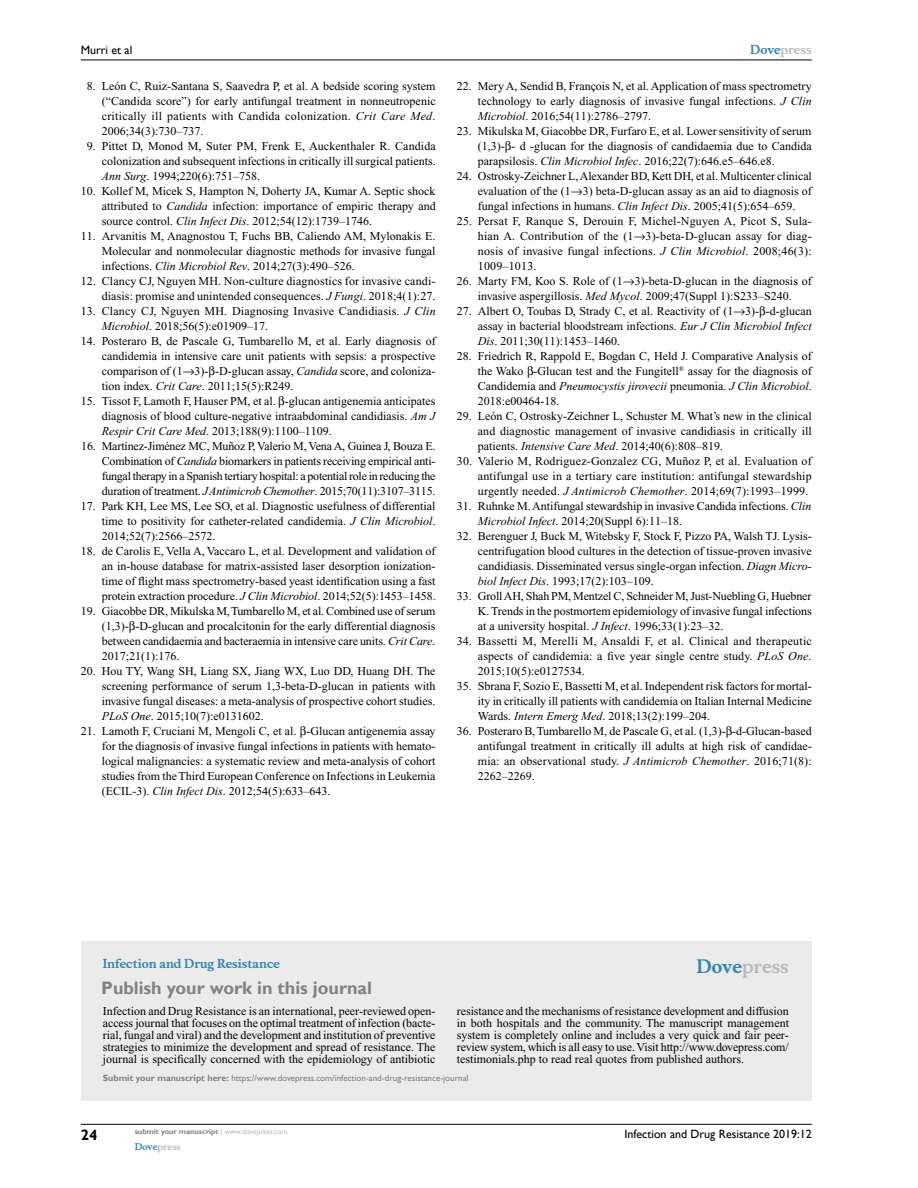
<style>
.page{position:relative;width:918px;height:1188px;background:#fff}
.page>*{position:absolute;margin:0;border:0;box-sizing:border-box;transform-origin:0 0}
.t1{font:700 18px "Gill Sans";color:#808285}
.t2{font:700 18px "Musee";color:#b8babc}
.t3{font:700 15px "Gill Sans";color:#000}
.t4{font:12px/15px "Times New Roman";color:#000;text-align:justify}
.t5{font:12px "Gill Sans";color:#000}
.t6{font:700 12px "Musee";color:#3785ad}
.t7{font:700 12px "Musee";color:#b8babc}
.t8{font:9px "Gill Sans";color:#808285}
.t9{font:700 9px "Musee";color:#b8babc}
.t10{font:700 7.5px "Gill Sans";color:#808285}
.s1{font-style:italic}
.s2{color:#3785ad}
.s3{font-weight:700}
.s4{font-weight:400;color:#b8babc}
</style>
<div class="page">
<div style="left:81px;top:941px;width:731px;height:160px;background:#ebebec"></div>
<hr style="left:81px;top:1124px;width:731px;height:1px;background:#000">
<hr style="left:81px;top:60px;width:731px;height:1px;background:#000">
<p class="t5" style="left:81px;top:43px;width:53px">Murri et al</p>
<p class="t4" style="left:102px;top:79px;width:335px;text-indent:-15px">8. León C, Ruiz-Santana S, Saavedra P, et al. A bedside scoring system (“Candida score”) for early antifungal treatment in nonneutropenic critically ill patients with Candida colonization. <span class="s1">Crit Care Med</span>.<br>2006;34(3):730–737.</p>
<p class="t4" style="left:102px;top:139px;width:335px;text-indent:-15px">9. Pittet D, Monod M, Suter PM, Frenk E, Auckenthaler R. Candida colonization and subsequent infections in critically ill surgical patients.<br><span class="s1">Ann Surg</span>. 1994;220(6):751–758.</p>
<p class="t4" style="left:102px;top:184px;width:336px;text-indent:-21px">10. Kollef M, Micek S, Hampton N, Doherty JA, Kumar A. Septic shock attributed to <span class="s1">Candida</span> infection: importance of empiric therapy and source control. <span class="s1">Clin Infect Dis</span>. 2012;54(12):1739–1746.</p>
<p class="t4" style="left:102px;top:229px;width:335px;text-indent:-21px">11. Arvanitis M, Anagnostou T, Fuchs BB, Caliendo AM, Mylonakis E.<br>Molecular and nonmolecular diagnostic methods for invasive fungal infections. <span class="s1">Clin Microbiol Rev</span>. 2014;27(3):490–526.</p>
<p class="t4" style="left:81px;top:274px;width:356px;text-align:right">12. Clancy CJ, Nguyen MH. Non-culture diagnostics for invasive candi&shy;diasis: promise and unintended consequences. <span class="s1">J Fungi</span>. 2018;4(1):27.</p>
<p class="t4" style="left:102px;top:304px;width:335px;text-indent:-21px">13. Clancy CJ, Nguyen MH. Diagnosing Invasive Candidiasis. <span class="s1">J Clin<br>Microbiol</span>. 2018;56(5):e01909–17.</p>
<p class="t4" style="left:102px;top:334px;width:335px;text-indent:-21px">14. Posteraro B, de Pascale G, Tumbarello M, et al. Early diagnosis of candidemia in intensive care unit patients with sepsis: a prospective comparison of (1→3)- -D-glucan assay, <span class="s1">Candida</span> score, and coloniza&shy;tion index. <span class="s1">Crit Care</span>. 2011;15(5):R249.</p>
<p class="t4" style="left:102px;top:394px;width:335px;text-indent:-21px">15. Tissot F, Lamoth F, Hauser PM, et al. -glucan antigenemia anticipates diagnosis of blood culture-negative intraabdominal candidiasis. <span class="s1">Am J Respir Crit Care Med</span>. 2013;188(9):1100–1109.</p>
<p class="t4" style="left:102px;top:439px;width:335px;text-indent:-20px">16. Martínez-Jiménez MC, Muñoz P, Valerio M, Vena A, Guinea J, Bouza E.<br>Combination of <span class="s1">Candida</span> biomarkers in patients receiving empirical anti&shy;fungal therapy in a Spanish tertiary hospital: a potential role in reducing the duration of treatment. <span class="s1">J Antimicrob Chemother</span>. 2015;70(11):3107–3115.</p>
<p class="t4" style="left:102px;top:499px;width:335px;text-indent:-21px">17. Park KH, Lee MS, Lee SO, et al. Diagnostic usefulness of differential time to positivity for catheter-related candidemia. <span class="s1">J Clin Microbiol</span>.<br>2014;52(7):2566–2572.</p>
<p class="t4" style="left:102px;top:544px;width:335px;text-indent:-21px">18. de Carolis E, Vella A, Vaccaro L, et al. Development and validation of an in-house database for matrix-assisted laser desorption ionization&shy;time of flight mass spectrometry-based yeast identification using a fast protein extraction procedure. <span class="s1">J Clin Microbiol</span>. 2014;52(5):1453–1458.</p>
<p class="t4" style="left:102px;top:604px;width:335px;text-indent:-21px">19. Giacobbe DR, Mikulska M, Tumbarello M, et al. Combined use of serum (1,3)- -D-glucan and procalcitonin for the early differential diagnosis between candidaemia and bacteraemia in intensive care units. <span class="s1">Crit Care</span>.<br>2017;21(1):176.</p>
<p class="t4" style="left:102px;top:664px;width:335px;text-indent:-21px">20. Hou TY, Wang SH, Liang SX, Jiang WX, Luo DD, Huang DH. The screening performance of serum 1,3-beta-D-glucan in patients with invasive fungal diseases: a meta-analysis of prospective cohort studies.<br><span class="s1">PLoS One</span>. 2015;10(7):e0131602.</p>
<p class="t4" style="left:102px;top:724px;width:335px;text-indent:-21px">21. Lamoth F, Cruciani M, Mengoli C, et al. -Glucan antigenemia assay for the diagnosis of invasive fungal infections in patients with hemato&shy;logical malignancies: a systematic review and meta-analysis of cohort studies from the Third European Conference on Infections in Leukemia (ECIL-3). <span class="s1">Clin Infect Dis</span>. 2012;54(5):633–643.</p>
<p class="t7" style="left:750px;top:43px;width:63px"><span class="s2">Dove</span>press</p>
<p class="t4" style="left:478px;top:79px;width:335px;text-indent:-21px">22. Mery A, Sendid B, François N, et al. Application of mass spectrometry technology to early diagnosis of invasive fungal infections. <span class="s1">J Clin Microbiol</span>. 2016;54(11):2786–2797.</p>
<p class="t4" style="left:478px;top:124px;width:335px;text-indent:-21px">23. Mikulska M, Giacobbe DR, Furfaro E, et al. Lower sensitivity of serum (1,3)- - d -glucan for the diagnosis of candidaemia due to Candida parapsilosis. <span class="s1">Clin Microbiol Infec</span>. 2016;22(7):646.e5–646.e8.</p>
<p class="t4" style="left:478px;top:169px;width:336px;text-indent:-21px">24. Ostrosky-Zeichner L, Alexander BD, Kett DH, et al. Multicenter clinical evaluation of the (1→3) beta-D-glucan assay as an aid to diagnosis of fungal infections in humans. <span class="s1">Clin Infect Dis</span>. 2005;41(5):654–659.</p>
<p class="t4" style="left:478px;top:214px;width:335px;text-indent:-21px">25. Persat F, Ranque S, Derouin F, Michel-Nguyen A, Picot S, Sula&shy;hian A. Contribution of the (1→3)-beta-D-glucan assay for diag&shy;nosis of invasive fungal infections. <span class="s1">J Clin Microbiol</span>. 2008;46(3):<br>1009–1013.</p>
<p class="t4" style="left:457px;top:274px;width:356px;text-align:center">26. Marty FM, Koo S. Role of (1→3)-beta-D-glucan in the diagnosis of invasive aspergillosis. <span class="s1">Med Mycol</span>. 2009;47(Suppl 1):S233–S240.</p>
<p class="t4" style="left:478px;top:304px;width:335px;text-indent:-21px">27. Albert O, Toubas D, Strady C, et al. Reactivity of (1→3)- -d-glucan assay in bacterial bloodstream infections. <span class="s1">Eur J Clin Microbiol Infect Dis</span>. 2011;30(11):1453–1460.</p>
<p class="t4" style="left:478px;top:349px;width:335px;text-indent:-21px">28. Friedrich R, Rappold E, Bogdan C, Held J. Comparative Analysis of the Wako -Glucan test and the Fungitell<sup>®</sup> assay for the diagnosis of Candidemia and <span class="s1">Pneumocystis jirovecii</span> pneumonia. <span class="s1">J Clin Microbiol</span>.<br>2018:e00464-18.</p>
<p class="t4" style="left:478px;top:409px;width:336px;text-indent:-21px">29. León C, Ostrosky-Zeichner L, Schuster M. What’s new in the clinical and diagnostic management of invasive candidiasis in critically ill patients. <span class="s1">Intensive Care Med</span>. 2014;40(6):808–819.</p>
<p class="t4" style="left:478px;top:454px;width:335px;text-indent:-21px">30. Valerio M, Rodriguez-Gonzalez CG, Muñoz P, et al. Evaluation of antifungal use in a tertiary care institution: antifungal stewardship urgently needed. <span class="s1">J Antimicrob Chemother</span>. 2014;69(7):1993–1999.</p>
<p class="t4" style="left:478px;top:499px;width:335px;text-indent:-21px">31. Ruhnke M. Antifungal stewardship in invasive Candida infections. <span class="s1">Clin<br>Microbiol Infect</span>. 2014;20(Suppl 6):11–18.</p>
<p class="t4" style="left:478px;top:529px;width:335px;text-indent:-21px">32. Berenguer J, Buck M, Witebsky F, Stock F, Pizzo PA, Walsh TJ. Lysis&shy;centrifugation blood cultures in the detection of tissue-proven invasive candidiasis. Disseminated versus single-organ infection. <span class="s1">Diagn Micro&shy;biol Infect Dis</span>. 1993;17(2):103–109.</p>
<p class="t4" style="left:478px;top:589px;width:335px;text-indent:-21px">33. Groll AH, Shah PM, Mentzel C, Schneider M, Just-Nuebling G, Huebner K. Trends in the postmortem epidemiology of invasive fungal infections at a university hospital. <span class="s1">J Infect</span>. 1996;33(1):23–32.</p>
<p class="t4" style="left:478px;top:634px;width:336px;text-indent:-21px">34. Bassetti M, Merelli M, Ansaldi F, et al. Clinical and therapeutic aspects of candidemia: a five year single centre study. <span class="s1">PLoS One</span>.<br>2015;10(5):e0127534.</p>
<p class="t4" style="left:478px;top:679px;width:335px;text-indent:-21px">35. Sbrana F, Sozio E, Bassetti M, et al. Independent risk factors for mortal&shy;ity in critically ill patients with candidemia on Italian Internal Medicine Wards. <span class="s1">Intern Emerg Med</span>. 2018;13(2):199–204.</p>
<p class="t4" style="left:478px;top:724px;width:335px;text-indent:-21px">36. Posteraro B, Tumbarello M, de Pascale G, et al. (1,3)- -d-Glucan-based antifungal treatment in critically ill adults at high risk of candidae&shy;mia: an observational study. <span class="s1">J Antimicrob Chemother</span>. 2016;71(8):<br>2262–2269.</p>
<p class="t6" style="left:103px;top:956px;width:179px">Infection and Drug Resistance</p>
<h1 class="t1" style="left:101px;top:977px;width:272px">Publish your work in this journal</h1>
<h1 class="t2" style="left:697px;top:955px;width:94px"><span class="s2">Dove</span>press</h1>
<p class="t4" style="left:103px;top:1005px;width:334px;line-height:12px">Infection and Drug Resistance is an international, peer-reviewed open&shy;access journal that focuses on the optimal treatment of infection (bacte&shy;rial, fungal and viral) and the development and institution of preventive strategies to minimize the development and spread of resistance. The journal is specifically concerned with the epidemiology of antibiotic</p>
<p class="t4" style="left:457px;top:1005px;width:334px;line-height:12px">resistance and the mechanisms of resistance development and diffusion in both hospitals and the community. The manuscript management system is completely online and includes a very quick and fair peer&shy;review system, which is all easy to use. Visit http://www.dovepress.com/ testimonials.php to read real quotes from published authors.</p>
<p class="t8" style="left:103px;top:1072px;width:367px"><span class="s3">Submit your manuscript here:</span> https://www.dovepress.com/infection-and-drug-resistance-journal</p>
<p class="t3" style="left:81px;top:1126px;width:18px">24</p>
<p class="t10" style="left:135px;top:1127px;width:154px">submit your manuscript <span class="s4">| www.dovepress.com</span></p>
<p class="t9" style="left:135px;top:1141px;width:48px"><span class="s2">Dove</span>press</p>
<p class="t5" style="left:625px;top:1127px;width:189px">Infection and Drug Resistance 2019:12</p>
</div>
